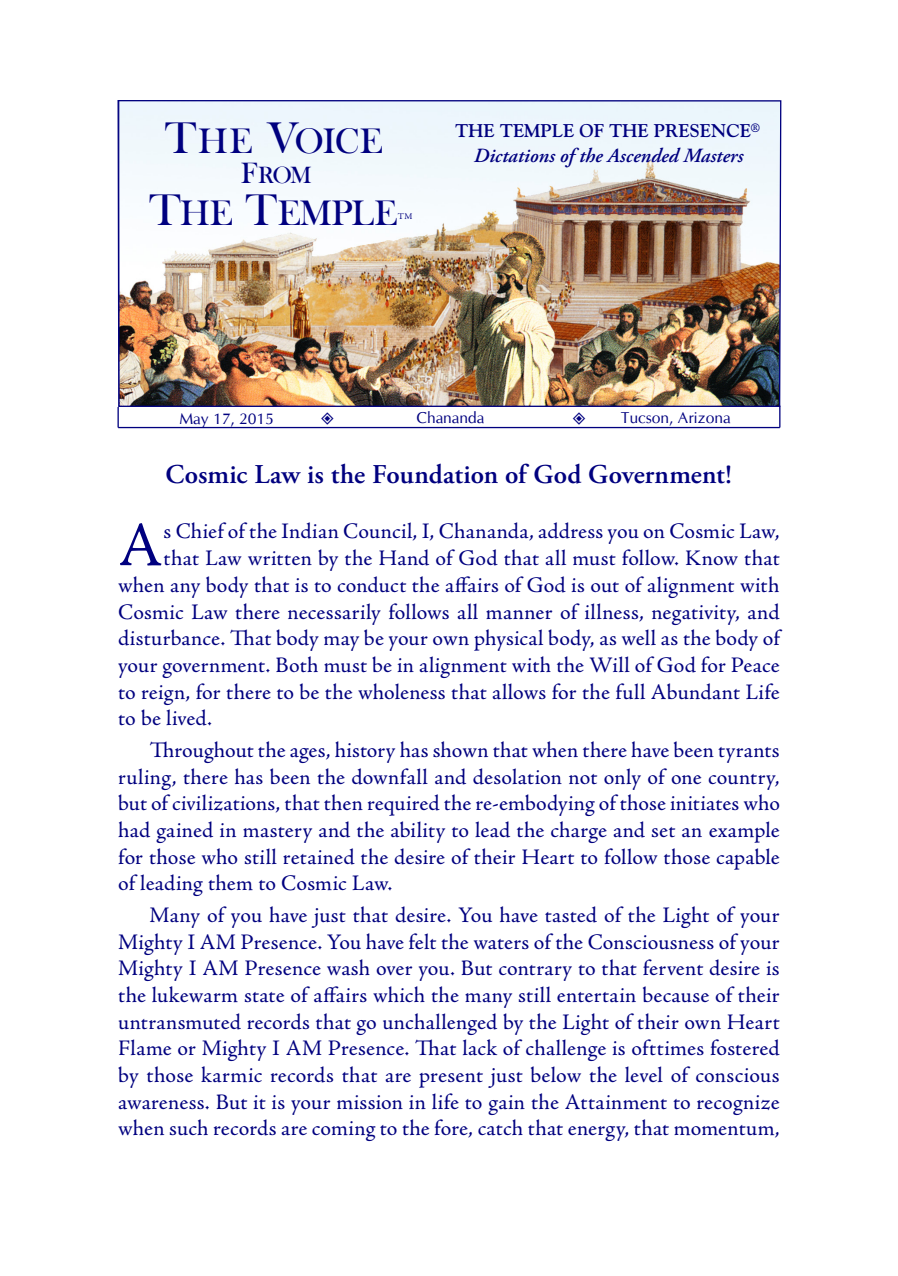
<style>
.page{position:relative;width:898px;height:1276px;background:#fff}
.page>*{position:absolute;margin:0;border:0;box-sizing:border-box;transform-origin:0 0}
.t1{font:63px "Adobe Jenson Pro";color:#00007f}
.t2{font:36.4px/71.8px "Bask Old Face SC800";letter-spacing:-.015em;color:#00007f;text-align:center}
.t3{font:600 27.12px "Adobe Garamond Pro";color:#00007f}
.t4{font:24.15px "Bask Old Face SC800";color:#00007f}
.t5{font:22.22px/26.6px "Adobe Jenson Pro";letter-spacing:.01em;color:#00007f;text-align:justify}
.t6{font:italic 600 20.12px "Adobe Garamond Pro";color:#00007f}
.t7{font:700 18.38px "Goudy";color:#00007f}
.t8{font:15.75px "CG Omega";color:#00007f}
.t9{font:8.75px "Adobe Jenson Pro";color:#00007f}
.s1{font-size:45.5px}
.s2{font-size:30.1px}
</style>
<div class="page">
<img style="left:117px;top:100px;width:665px;height:308px">
<hr style="left:118px;top:427px;width:662px;height:1px;background:#00007f">
<hr style="left:117px;top:407px;width:2px;height:20px;background:#00007f">
<svg style="left:779px;top:406px;width:1px;height:21px"></svg>
<h2 class="t2" style="left:149px;top:106px;width:249px"><span class="s1">T</span>HE <span class="s1">V</span>OICE<br><span class="s1">T</span>HE <span class="s1">T</span>EMPLE</h2>
<p class="t4" style="left:241px;top:162px;width:72px"><span class="s2">F</span>ROM</p>
<p class="t9" style="left:398px;top:211px;width:16px">TM</p>
<p class="t7" style="left:455px;top:120px;width:306px">THE TEMPLE OF THE PRESENCE<sup>®</sup></p>
<p class="t6" style="left:474px;top:144px;width:271px">Dictations of the Ascended Masters</p>
<p class="t8" style="left:179px;top:409px;width:96px">May 17, 2015</p>
<p class="t8" style="left:416px;top:409px;width:69px">Chananda</p>
<p class="t8" style="left:621px;top:409px;width:112px">Tucson, Arizona</p>
<p class="t3" style="left:165px;top:459px;width:568px">Cosmic Law is the Foundation of God Government!</p>
<h1 class="t1" style="left:118px;top:510px;width:46px">A</h1>
<p class="t5" style="left:164px;top:519px;width:617px">s Chief of the Indian Council, I, Chananda, address you on Cosmic Law,</p>
<p class="t5" style="left:164px;top:545px;width:617px">that Law written by the Hand of God that all must follow. Know that</p>
<p class="t5" style="left:118px;top:572px;width:663px">when any body that is to conduct the affairs of God is out of alignment with</p>
<p class="t5" style="left:118px;top:599px;width:663px">Cosmic Law there necessarily follows all manner of illness, negativity, and</p>
<p class="t5" style="left:118px;top:625px;width:663px">disturbance. That body may be your own physical body, as well as the body of</p>
<p class="t5" style="left:118px;top:652px;width:663px">your government. Both must be in alignment with the Will of God for Peace</p>
<p class="t5" style="left:118px;top:679px;width:663px">to reign, for there to be the wholeness that allows for the full Abundant Life</p>
<p class="t5" style="left:118px;top:705px;width:95px">to be lived.</p>
<p class="t5" style="left:118px;top:737px;width:663px;text-indent:32px">Throughout the ages, history has shown that when there have been tyrants ruling, there has been the downfall and desolation not only of one country, but of civilizations, that then required the re-embodying of those initiates who had gained in mastery and the ability to lead the charge and set an example for those who still retained the desire of their Heart to follow those capable of leading them to Cosmic Law.</p>
<p class="t5" style="left:118px;top:902px;width:663px;text-indent:31px">Many of you have just that desire. You have tasted of the Light of your Mighty I AM Presence. You have felt the waters of the Consciousness of your Mighty I AM Presence wash over you. But contrary to that fervent desire is the lukewarm state of affairs which the many still entertain because of their untransmuted records that go unchallenged by the Light of their own Heart Flame or Mighty I AM Presence. That lack of challenge is ofttimes fostered by those karmic records that are present just below the level of conscious awareness. But it is your mission in life to gain the Attainment to recognize when such records are coming to the fore, catch that energy, that momentum,</p>
</div>
